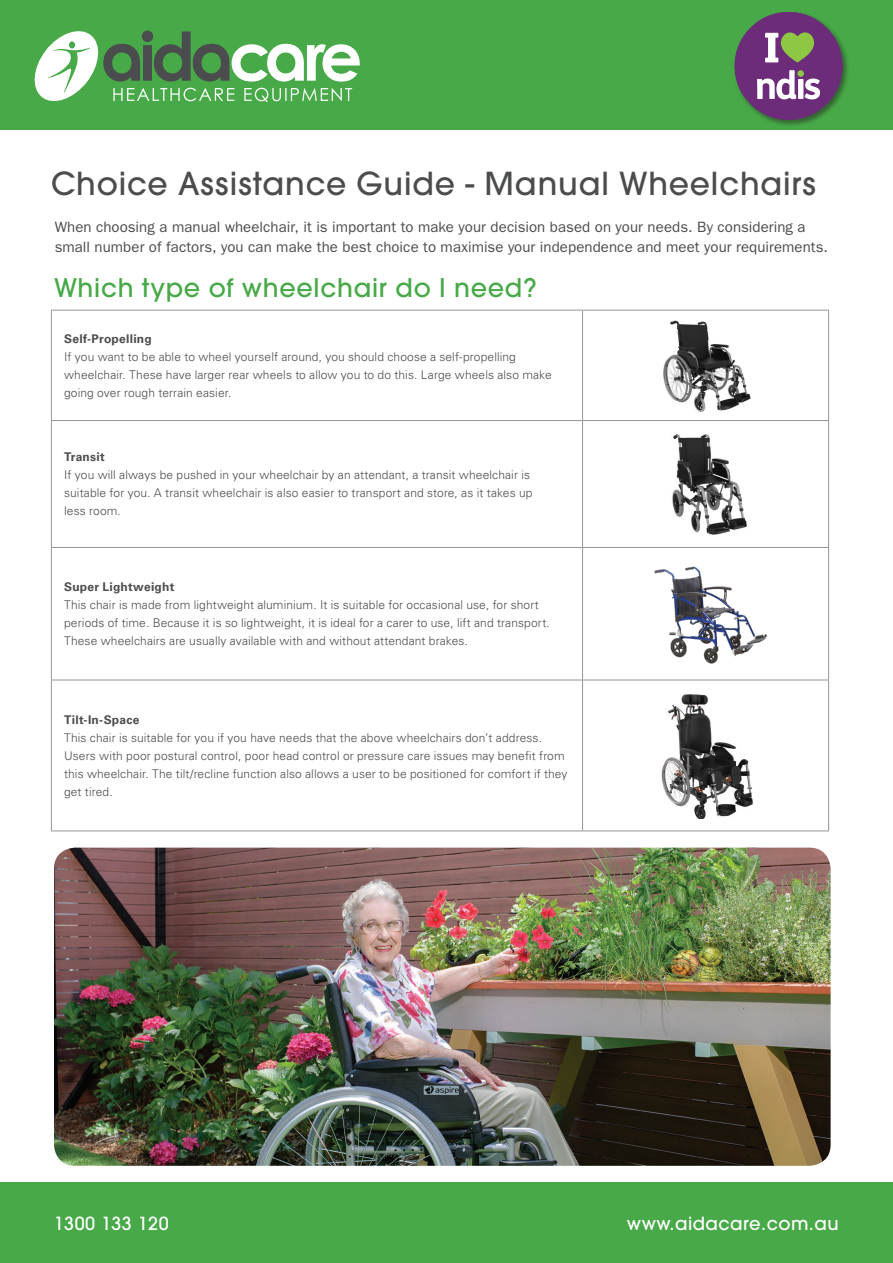
<style>
.page{position:relative;width:893px;height:1263px;background:#fff}
.page>*{position:absolute;margin:0;border:0;box-sizing:border-box;transform-origin:0 0}
.heading{font:500 31.5px "Avant Garde";letter-spacing:.03em;color:#4b4c4d}
.heading-2{font:500 25.5px "Avant Garde";letter-spacing:.03em;color:#47a947}
.t1{font:500 18px "Avant Garde";letter-spacing:.025em;color:#fff}
.sub{font:15px/19.5px "Franklin Gothic";letter-spacing:.005em;color:#4b4c4d}
.body2{font:300 12px/18px "Univers LT Std";letter-spacing:.01em;color:#4b4c4d}
.body2-2{font:700 12px "Univers LT Std";letter-spacing:.02em;color:#4b4c4d}
</style>
<div class="page">
<div style="left:0;top:1182px;width:893px;height:81px;background:#47a947"></div>
<div style="left:0;top:0;width:893px;height:129px;background:#47a947"></div>
<svg style="left:34px;top:30px;width:326px;height:72px"></svg>
<hr style="left:51px;top:310px;width:532px;height:1px;background:#939598">
<hr style="left:51px;top:310px;width:1px;height:110px;background:#939598">
<hr style="left:583px;top:310px;width:246px;height:1px;background:#939598">
<hr style="left:582px;top:310px;width:1px;height:110px;background:#939598">
<hr style="left:828px;top:310px;width:1px;height:110px;background:#939598">
<hr style="left:51px;top:420px;width:532px;height:1px;background:#939598">
<hr style="left:51px;top:421px;width:1px;height:126px;background:#939598">
<hr style="left:583px;top:420px;width:246px;height:1px;background:#939598">
<hr style="left:582px;top:421px;width:1px;height:126px;background:#939598">
<hr style="left:828px;top:421px;width:1px;height:126px;background:#939598">
<hr style="left:51px;top:547px;width:532px;height:1px;background:#939598">
<hr style="left:51px;top:548px;width:1px;height:132px;background:#939598">
<hr style="left:583px;top:547px;width:246px;height:1px;background:#939598">
<hr style="left:582px;top:548px;width:1px;height:132px;background:#939598">
<hr style="left:828px;top:548px;width:1px;height:132px;background:#939598">
<hr style="left:51px;top:680px;width:532px;height:1px;background:#939598">
<hr style="left:51px;top:680px;width:1px;height:150px;background:#939598">
<hr style="left:583px;top:680px;width:246px;height:1px;background:#939598">
<hr style="left:582px;top:680px;width:1px;height:150px;background:#939598">
<hr style="left:828px;top:680px;width:1px;height:150px;background:#939598">
<hr style="left:51px;top:830px;width:532px;height:1px;background:#939598">
<hr style="left:583px;top:830px;width:246px;height:1px;background:#939598">
<img style="left:663px;top:320px;width:88px;height:91px">
<img style="left:672px;top:434px;width:75px;height:101px">
<img style="left:654px;top:566px;width:113px;height:98px">
<img style="left:661px;top:694px;width:92px;height:124px">
<img style="left:54px;top:848px;width:777px;height:318px">
<div style="left:733px;top:11px;width:117px;height:116px;background:#231f20;opacity:.5"></div>
<svg style="left:734px;top:12px;width:108px;height:108px"></svg>
<p class="heading" style="left:51px;top:164px;width:766px">Choice Assistance Guide - Manual Wheelchairs</p>
<p class="sub" style="left:55px;top:218px;width:775px">When choosing a manual wheelchair, it is important to make your decision based on your needs. By considering a small number of factors, you can make the best choice to maximise your independence and meet your requirements.</p>
<p class="heading-2" style="left:54px;top:272px;width:484px">Which type of wheelchair do I need?</p>
<p class="body2-2" style="left:64px;top:331px;width:89px">Self-Propelling</p>
<p class="body2" style="left:64px;top:347px;width:489px">If you want to be able to wheel yourself around, you should choose a self-propelling wheelchair. These have larger rear wheels to allow you to do this. Large wheels also make going over rough terrain easier.</p>
<p class="body2-2" style="left:64px;top:450px;width:42px">Transit</p>
<p class="body2" style="left:64px;top:466px;width:470px">If you will always be pushed in your wheelchair by an attendant, a transit wheelchair is suitable for you. A transit wheelchair is also easier to transport and store, as it takes up less room.</p>
<p class="body2-2" style="left:64px;top:580px;width:112px">Super Lightweight</p>
<p class="body2" style="left:64px;top:596px;width:487px">This chair is made from lightweight aluminium. It is suitable for occasional use, for short periods of time. Because it is so lightweight, it is ideal for a carer to use, lift and transport.<br>These wheelchairs are usually available with and without attendant brakes.</p>
<p class="body2-2" style="left:64px;top:712px;width:77px">Tilt-In-Space</p>
<p class="body2" style="left:64px;top:728px;width:505px">This chair is suitable for you if you have needs that the above wheelchairs don’t address.<br>Users with poor postural control, poor head control or pressure care issues may benefit from this wheelchair. The tilt/recline function also allows a user to be positioned for comfort if they get tired.</p>
<h3 class="t1" style="left:54px;top:1213px;width:116px">1300 133 120</h3>
<h3 class="t1" style="left:627px;top:1213px;width:213px">www.aidacare.com.au</h3>
</div>
